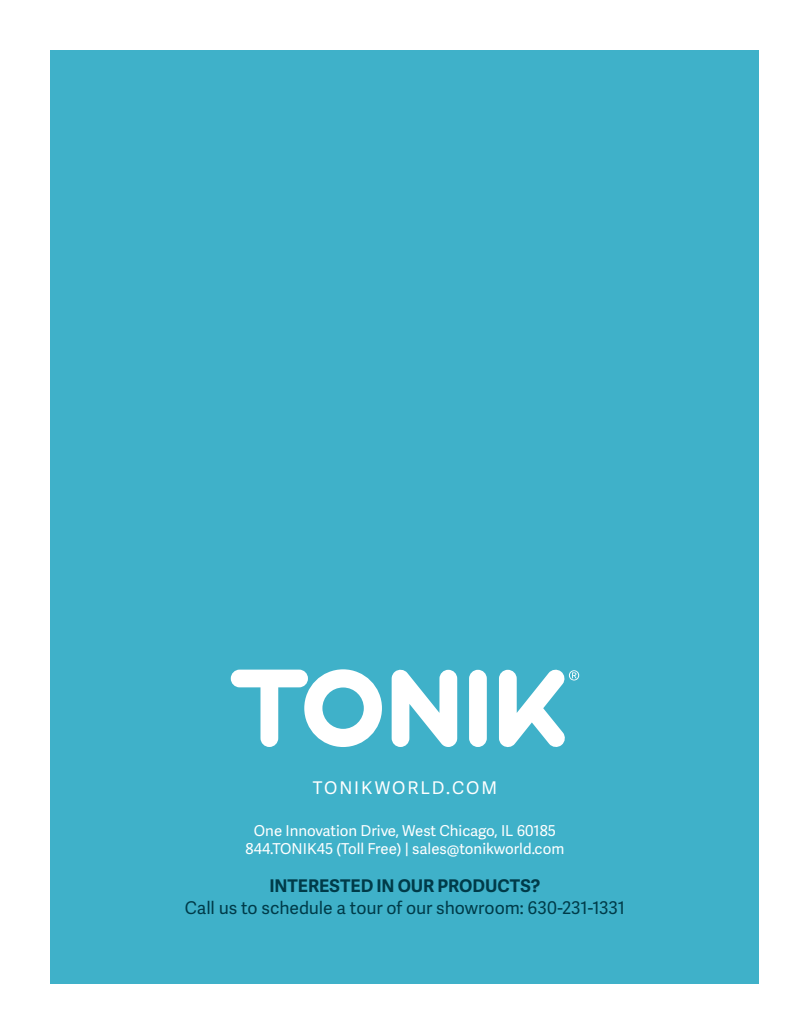
<style>
.page{position:relative;width:810px;height:1035px;background:#fff}
.page>*{position:absolute;margin:0;border:0;box-sizing:border-box;transform-origin:0 0}
.t1{font:17.5px "Adelle Sans";letter-spacing:-.005em;color:#003b49}
.t2{font:700 17.5px "Adelle Sans";letter-spacing:-.005em;color:#003b49}
.t3{font:17.5px "Adelle Sans";letter-spacing:.11em;color:#fff}
.t4{font:15px "Adelle Sans";color:#fff}
</style>
<div class="page">
<div style="left:51px;top:51px;width:708px;height:933px;background:#3fb1c9"></div>
<svg style="left:392px;top:669px;width:65px;height:78px"></svg>
<div style="left:469px;top:670px;width:18px;height:77px;background:#fff;border-radius:9px"></div>
<svg style="left:231px;top:669px;width:151px;height:78px"></svg>
<svg style="left:499px;top:669px;width:80px;height:78px"></svg>
<p class="t3" style="left:313px;top:775px;width:186px">TONIKWORLD.COM</p>
<p class="t4" style="left:254px;top:820px;width:304px">One Innovation Drive, West Chicago, IL 60185</p>
<p class="t4" style="left:246px;top:838px;width:320px">844.TONIK45 (Toll Free) | sales@tonikworld.com</p>
<p class="t2" style="left:269px;top:873px;width:273px">INTERESTED IN OUR PRODUCTS?</p>
<p class="t1" style="left:185px;top:895px;width:442px">Call us to schedule a tour of our showroom: 630-231-1331</p>
</div>
